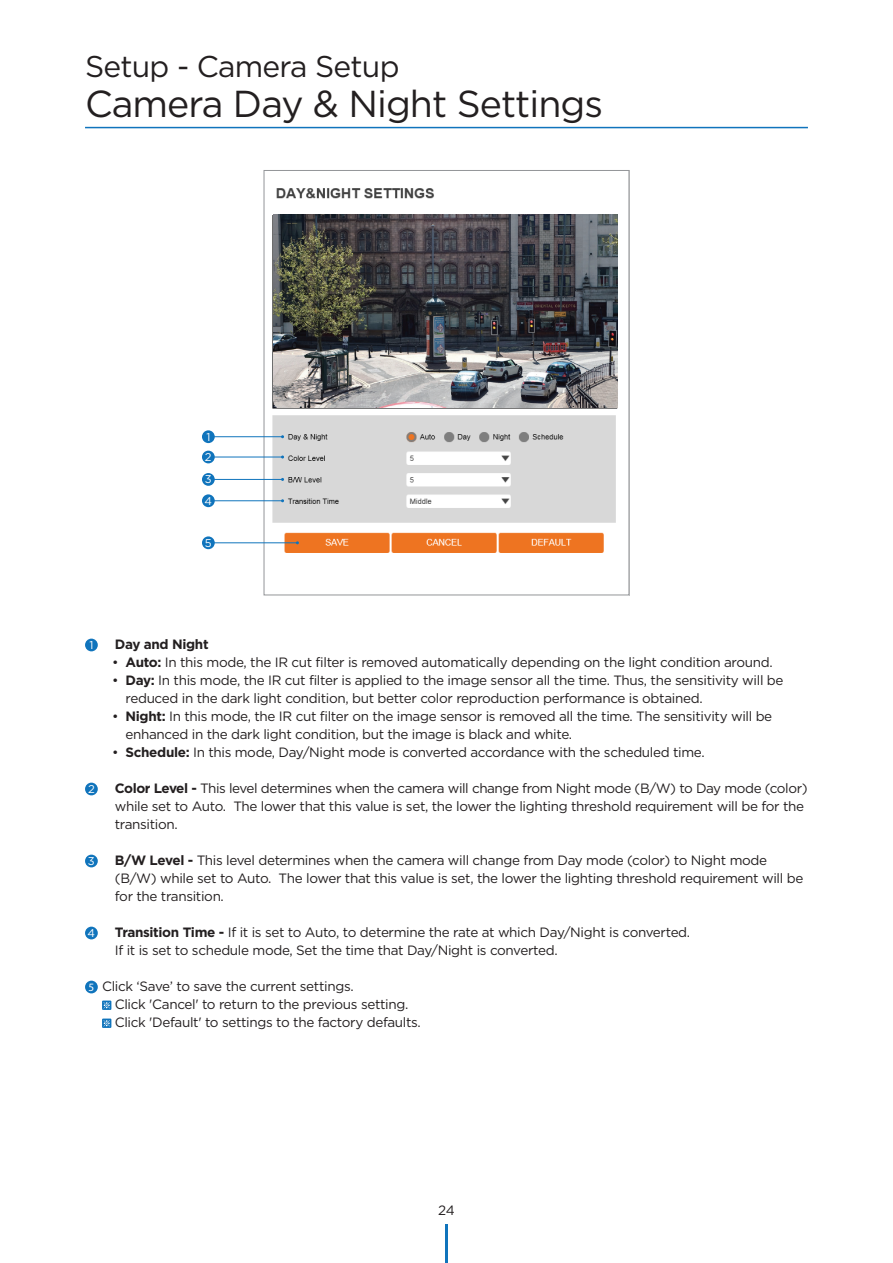
<style>
.page{position:relative;width:893px;height:1263px;background:#fff}
.page>*{position:absolute;margin:0;border:0;box-sizing:border-box;transform-origin:0 0}
.t1{font:37.5px "Gotham";letter-spacing:-.025em;color:#231f20}
.t2{font:30px "Gotham";letter-spacing:-.025em;color:#231f20}
.t3{font:13.5px/18px "Gotham";letter-spacing:-.025em;color:#231f20}
.t4{font:700 13.5px "Gotham";letter-spacing:-.025em;color:#231f20}
.t5{font:11.25px "Gotham";color:#fff}
.t6{font:11.25px "Myriad Pro";color:#fff}
.s1{font-weight:700}
</style>
<div class="page">
<hr style="left:85px;top:127px;width:723px;height:1px;background:#1074bc">
<hr style="left:445px;top:1225px;width:3px;height:38px;background:#1074bc">
<div style="left:85px;top:639px;width:13px;height:12px;background:#1074bc;border-radius:50%"></div>
<div style="left:85px;top:783px;width:13px;height:12px;background:#1074bc;border-radius:50%"></div>
<div style="left:85px;top:855px;width:13px;height:12px;background:#1074bc;border-radius:50%"></div>
<div style="left:85px;top:927px;width:13px;height:12px;background:#1074bc;border-radius:50%"></div>
<div style="left:85px;top:981px;width:13px;height:12px;background:#1074bc;border-radius:50%"></div>
<svg style="left:102px;top:1000px;width:9px;height:10px"></svg>
<svg style="left:103px;top:1002px;width:7px;height:6px"></svg>
<svg style="left:102px;top:1018px;width:9px;height:10px"></svg>
<svg style="left:103px;top:1020px;width:7px;height:6px"></svg>
<img style="left:266px;top:188px;width:352px;height:365px">
<div style="left:264px;top:170px;width:365px;height:425px;border:1px solid #939598"></div>
<hr style="left:208px;top:436px;width:75px;height:1px;background:#1074bc">
<div style="left:202px;top:430px;width:13px;height:13px;background:#1074bc;border-radius:50%"></div>
<hr style="left:208px;top:457px;width:75px;height:1px;background:#1074bc">
<div style="left:202px;top:451px;width:13px;height:12px;background:#1074bc;border-radius:50%"></div>
<hr style="left:208px;top:500px;width:75px;height:1px;background:#1074bc">
<div style="left:202px;top:494px;width:13px;height:13px;background:#1074bc;border-radius:50%"></div>
<hr style="left:208px;top:479px;width:75px;height:1px;background:#1074bc">
<div style="left:202px;top:473px;width:13px;height:13px;background:#1074bc;border-radius:50%"></div>
<hr style="left:208px;top:542px;width:89px;height:1px;background:#1074bc">
<div style="left:202px;top:536px;width:13px;height:13px;background:#1074bc;border-radius:50%"></div>
<img style="left:273px;top:215px;width:344px;height:193px">
<p class="t2" style="left:85px;top:47px;width:316px">Setup - Camera Setup</p>
<p class="t1" style="left:85px;top:80px;width:520px">Camera Day &amp; Night Settings</p>
<p class="t5" style="left:206px;top:429px;width:6px">1</p>
<p class="t5" style="left:205px;top:450px;width:8px">2</p>
<p class="t5" style="left:205px;top:493px;width:9px">4</p>
<p class="t5" style="left:205px;top:472px;width:8px">3</p>
<p class="t5" style="left:205px;top:536px;width:8px">5</p>
<p class="t5" style="left:89px;top:638px;width:6px">1</p>
<p class="t4" style="left:115px;top:636px;width:95px">Day and Night</p>
<p class="t3" style="left:112px;top:653px;width:662px">• <span class="s1">Auto:</span> In this mode, the IR cut filter is removed automatically depending on the light condition around.</p>
<p class="t3" style="left:126px;top:671px;width:659px;text-indent:-14px">• <span class="s1">Day:</span> In this mode, the IR cut filter is applied to the image sensor all the time. Thus, the sensitivity will be reduced in the dark light condition, but better color reproduction performance is obtained.</p>
<p class="t3" style="left:126px;top:707px;width:648px;text-indent:-14px">• <span class="s1">Night:</span> In this mode, the IR cut filter on the image sensor is removed all the time. The sensitivity will be enhanced in the dark light condition, but the image is black and white.</p>
<p class="t3" style="left:112px;top:743px;width:594px">• <span class="s1">Schedule:</span> In this mode, Day/Night mode is converted accordance with the scheduled time.</p>
<p class="t5" style="left:88px;top:782px;width:8px">2</p>
<p class="t3" style="left:115px;top:779px;width:694px"><span class="s1">Color Level -</span> This level determines when the camera will change from Night mode (B/W) to Day mode (color) while set to Auto. The lower that this value is set, the lower the lighting threshold requirement will be for the transition.</p>
<p class="t5" style="left:88px;top:854px;width:8px">3</p>
<p class="t3" style="left:115px;top:851px;width:690px"><span class="s1">B/W Level -</span> This level determines when the camera will change from Day mode (color) to Night mode (B/W) while set to Auto. The lower that this value is set, the lower the lighting threshold requirement will be for the transition.</p>
<p class="t5" style="left:88px;top:926px;width:9px">4</p>
<p class="t3" style="left:115px;top:923px;width:577px"><span class="s1">Transition Time -</span> If it is set to Auto, to determine the rate at which Day/Night is converted.<br>If it is set to schedule mode, Set the time that Day/Night is converted.</p>
<p class="t6" style="left:89px;top:980px;width:7px">5</p>
<p class="t3" style="left:102px;top:977px;width:253px">Click ‘Save’ to save the current settings.</p>
<p class="t3" style="left:115px;top:995px;width:295px">Click 'Cancel' to return to the previous setting.</p>
<p class="t3" style="left:115px;top:1013px;width:308px">Click 'Default' to settings to the factory defaults.</p>
<p class="t3" style="left:438px;top:1201px;width:18px">24</p>
</div>
